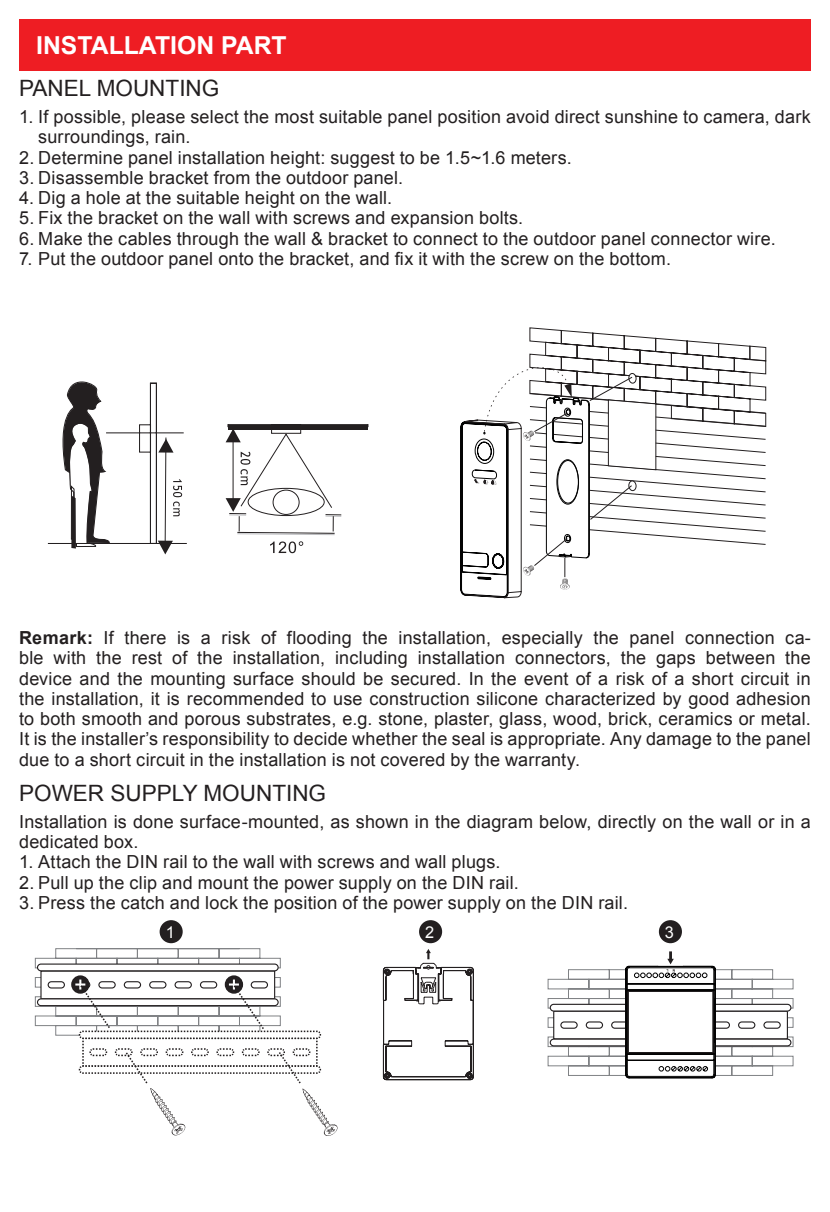
<style>
.page{position:relative;width:830px;height:1212px;background:#fff}
.page>*{position:absolute;margin:0;border:0;box-sizing:border-box;transform-origin:0 0}
.t1{font:700 24.75px "Arial";color:#fff}
.t2{font:22.5px "Arial";color:#231f20}
.t3{font:18px/20.2px "Arial";letter-spacing:.01em;color:#231f20}
.t4{font:16.43px "Arial";color:#fff}
.s1{font-weight:700}
</style>
<div class="page">
<div style="left:159px;top:920px;width:24px;height:23px;background:#231f20;border-radius:50%"></div>
<div style="left:419px;top:920px;width:23px;height:23px;background:#231f20;border-radius:50%"></div>
<div style="left:658px;top:920px;width:23px;height:23px;background:#231f20;border-radius:50%"></div>
<svg style="left:382px;top:949px;width:92px;height:131px"></svg>
<svg style="left:547px;top:951px;width:246px;height:127px"></svg>
<hr style="left:712px;top:991px;width:1px;height:62px;background:#231f20">
<hr style="left:627px;top:991px;width:85px;height:1px;background:#231f20">
<hr style="left:627px;top:1052px;width:85px;height:1px;background:#231f20">
<hr style="left:627px;top:991px;width:1px;height:62px;background:#231f20">
<svg style="left:35px;top:948px;width:303px;height:188px"></svg>
<hr style="left:228px;top:425px;width:139px;height:4px;background:#231f20">
<div style="left:228px;top:424px;width:140px;height:3px;border:1px solid #231f20"></div>
<svg style="left:47px;top:381px;width:294px;height:173px"></svg>
<svg style="left:460px;top:327px;width:306px;height:271px"></svg>
<div style="left:19px;top:19px;width:791px;height:51px;background:#ee1d23"></div>
<h1 class="t1" style="left:36px;top:29px;width:252px">INSTALLATION PART</h1>
<p class="t2" style="left:19px;top:74px;width:202px">PANEL MOUNTING</p>
<p class="t3" style="left:38px;top:107px;width:773px;text-indent:-19px">1. If possible, please select the most suitable panel position avoid direct sunshine to camera, dark surroundings, rain.</p>
<p class="t3" style="left:19px;top:147px;width:554px">2. Determine panel installation height: suggest to be 1.5~1.6 meters.</p>
<p class="t3" style="left:19px;top:168px;width:385px">3. Disassemble bracket from the outdoor panel.</p>
<p class="t3" style="left:19px;top:188px;width:374px">4. Dig a hole at the suitable height on the wall.</p>
<p class="t3" style="left:19px;top:208px;width:505px">5. Fix the bracket on the wall with screws and expansion bolts.</p>
<p class="t3" style="left:19px;top:228px;width:757px">6. Make the cables through the wall &amp; bracket to connect to the outdoor panel connector wire.</p>
<p class="t3" style="left:19px;top:249px;width:653px">7. Put the outdoor panel onto the bracket, and fix it with the screw on the bottom.</p>
<p class="t3" style="left:19px;top:628px;width:792px;text-align:justify"><span class="s1">Remark:</span> If there is a risk of flooding the installation, especially the panel connection ca&shy;ble with the rest of the installation, including installation connectors, the gaps between the device and the mounting surface should be secured. In the event of a risk of a short circuit in the installation, it is recommended to use construction silicone characterized by good adhesion to both smooth and porous substrates, e.g. stone, plaster, glass, wood, brick, ceramics or metal.<br>It is the installer’s responsibility to decide whether the seal is appropriate. Any damage to the panel due to a short circuit in the installation is not covered by the warranty.</p>
<p class="t2" style="left:19px;top:778px;width:308px">POWER SUPPLY MOUNTING</p>
<p class="t3" style="left:19px;top:811px;width:792px">Installation is done surface-mounted, as shown in the diagram below, directly on the wall or in a dedicated box.</p>
<p class="t3" style="left:19px;top:852px;width:482px">1. Attach the DIN rail to the wall with screws and wall plugs.</p>
<p class="t3" style="left:19px;top:872px;width:501px">2. Pull up the clip and mount the power supply on the DIN rail.</p>
<p class="t3" style="left:19px;top:892px;width:610px">3. Press the catch and lock the position of the power supply on the DIN rail.</p>
<p class="t4" style="left:166px;top:921px;width:11px">1</p>
<p class="t4" style="left:425px;top:921px;width:11px">2</p>
<p class="t4" style="left:664px;top:921px;width:11px">3</p>
</div>
